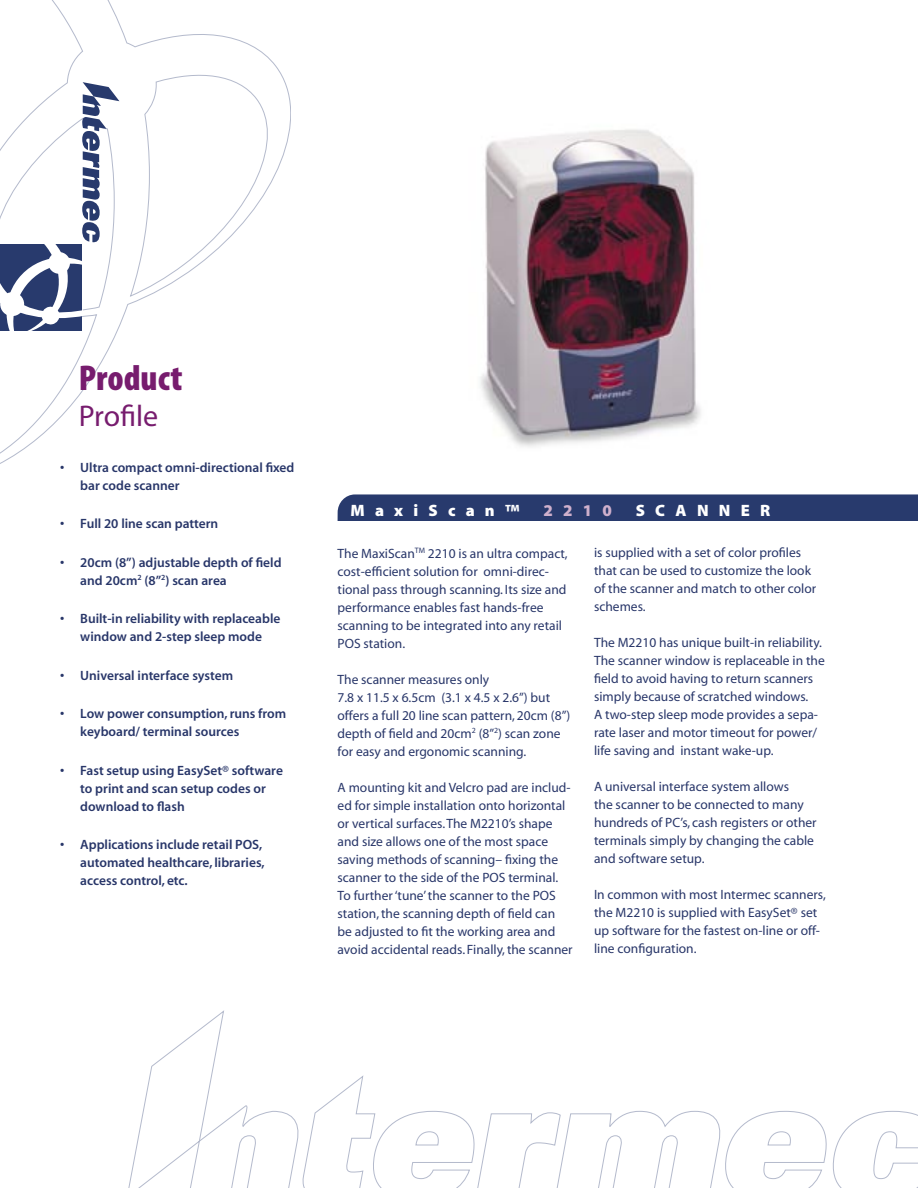
<style>
.page{position:relative;width:918px;height:1188px;background:#fff}
.page>*{position:absolute;margin:0;border:0;box-sizing:border-box;transform-origin:0 0}
.Product_word{font:36px "Myriad MM 830 300";color:#771c6e}
.t1{font:30px "Myriad MM 400 600";letter-spacing:-.005em;color:#771c6e}
.t2{font:16.5px "Myriad MM 830 600";letter-spacing:.62em;color:#fff}
.t3{font:16.5px "Myriad MM 830 600";color:#cfb0cc}
.Profile_body_type{font:13.5px/18px "Myriad MM 400 600";color:#283669}
.Profile_bullet_type{font:13.5px/18px "Myriad MM 565 600";color:#283669}
</style>
<div class="page">
<svg style="left:0;top:0;width:290px;height:464px"></svg>
<svg style="left:0;top:82px;width:119px;height:249px"></svg>
<div style="left:338px;top:494px;width:580px;height:27px;background:#283a6d"></div>
<svg style="left:128px;top:1010px;width:790px;height:178px"></svg>
<img style="left:480px;top:129px;width:221px;height:318px">
<p class="Product_word" style="left:79px;top:360px;width:105px">Product</p>
<p class="t1" style="left:79px;top:401px;width:81px">Profile</p>
<p class="Profile_bullet_type" style="left:80px;top:459px;width:216px;text-indent:-20px">• Ultra compact omni-directional fixed bar code scanner</p>
<p class="Profile_bullet_type" style="left:60px;top:515px;width:160px">• Full 20 line scan pattern</p>
<p class="Profile_bullet_type" style="left:80px;top:554px;width:203px;text-indent:-20px">• 20cm (8”) adjustable depth of field and 20cm<sup>2</sup> (8”<sup>2</sup>) scan area</p>
<p class="Profile_bullet_type" style="left:60px;top:610px;width:222px;text-align:center">• Built-in reliability with replaceable window and 2-step sleep mode</p>
<p class="Profile_bullet_type" style="left:60px;top:667px;width:175px">• Universal interface system</p>
<p class="Profile_bullet_type" style="left:80px;top:706px;width:208px;text-indent:-20px">• Low power consumption, runs from keyboard/ terminal sources</p>
<p class="Profile_bullet_type" style="left:80px;top:762px;width:204px;text-indent:-20px">• Fast setup using EasySet® software to print and scan setup codes or download to flash</p>
<p class="Profile_bullet_type" style="left:80px;top:837px;width:186px;text-indent:-20px">• Applications include retail POS, automated healthcare, libraries, access control, etc.</p>
<p class="t2" style="left:351px;top:503px;width:171px">MaxiScan™</p>
<p class="t3" style="left:544px;top:503px;width:70px">2210</p>
<p class="t2" style="left:636px;top:503px;width:136px">SCANNER</p>
<p class="Profile_body_type" style="left:338px;top:545px;width:232px">The MaxiScan<sup>TM</sup> 2210 is an ultra compact, cost-efficient solution for omni-direc&shy;tional pass through scanning. Its size and performance enables fast hands-free scanning to be integrated into any retail POS station.</p>
<p class="Profile_body_type" style="left:338px;top:671px;width:153px">The scanner measures only</p>
<p class="Profile_body_type" style="left:338px;top:689px;width:234px">7.8 x 11.5 x 6.5cm (3.1 x 4.5 x 2.6”) but offers a full 20 line scan pattern, 20cm (8”) depth of field and 20cm<sup>2</sup> (8”<sup>2</sup>) scan zone for easy and ergonomic scanning.</p>
<p class="Profile_body_type" style="left:338px;top:779px;width:237px">A mounting kit and Velcro pad are includ&shy;ed for simple installation onto horizontal or vertical surfaces. The M2210’s shape and size allows one of the most space saving methods of scanning– fixing the scanner to the side of the POS terminal.<br>To further ‘tune’ the scanner to the POS station, the scanning depth of field can be adjusted to fit the working area and avoid accidental reads. Finally, the scanner</p>
<p class="Profile_body_type" style="left:594px;top:544px;width:224px">is supplied with a set of color profiles that can be used to customize the look of the scanner and match to other color schemes.</p>
<p class="Profile_body_type" style="left:594px;top:634px;width:232px">The M2210 has unique built-in reliability.<br>The scanner window is replaceable in the field to avoid having to return scanners simply because of scratched windows.</p>
<p class="Profile_body_type" style="left:594px;top:706px;width:226px;text-align:justify">A two-step sleep mode provides a sepa&shy;rate laser and motor timeout for power/ life saving and instant wake-up.</p>
<p class="Profile_body_type" style="left:594px;top:778px;width:224px">A universal interface system allows<br>the scanner to be connected to many hundreds of PC’s, cash registers or other terminals simply by changing the cable and software setup.</p>
<p class="Profile_body_type" style="left:594px;top:886px;width:233px">In common with most Intermec scanners, the M2210 is supplied with EasySet® set up software for the fastest on-line or off&shy;line configuration.</p>
</div>
